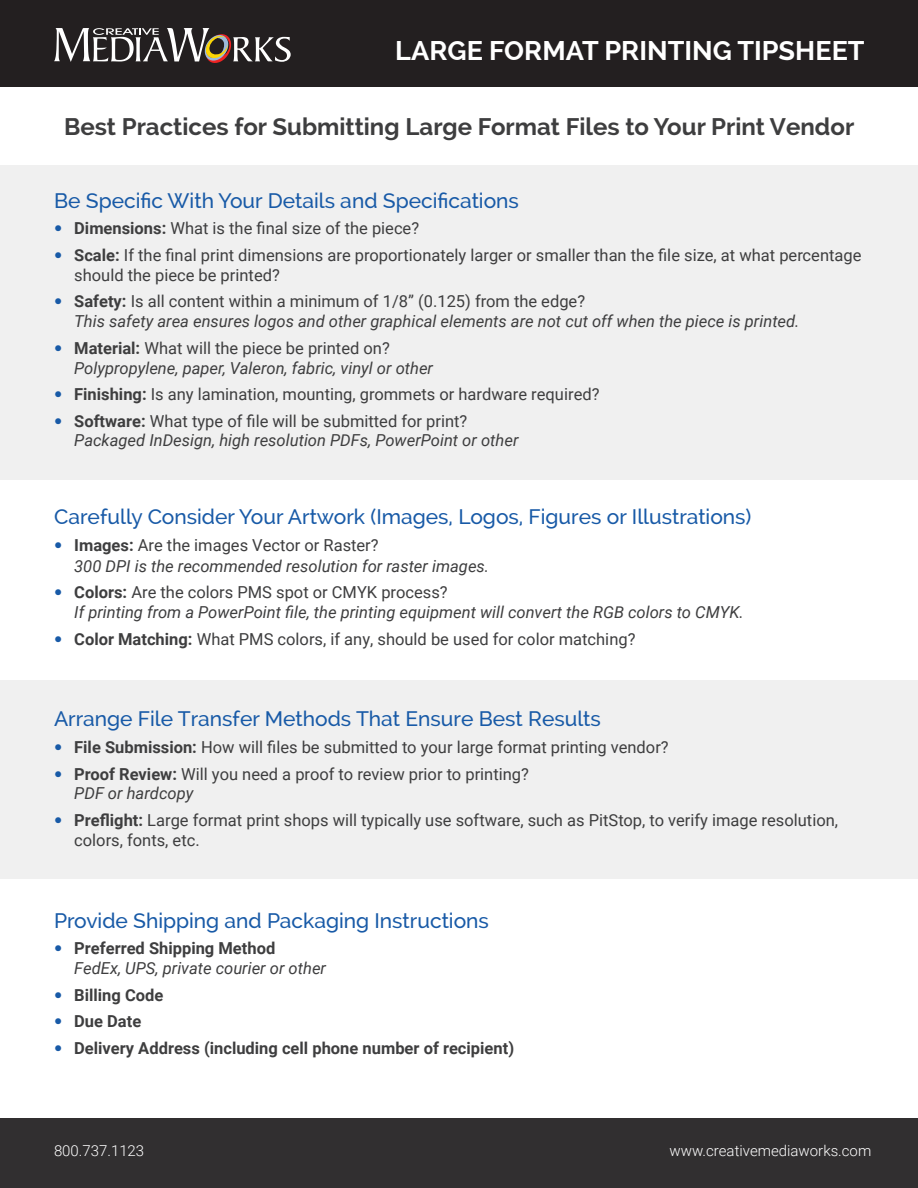
<style>
.page{position:relative;width:918px;height:1188px;background:#fff}
.page>*{position:absolute;margin:0;border:0;box-sizing:border-box;transform-origin:0 0}
.t1{font:700 27px "Raleway";color:#fff}
.t2{font:700 24px "Raleway";color:#3e3e3f}
.t3{font:500 21px "Raleway";color:#185aa7}
.t4{font:italic 16.5px/19.8px "Roboto";color:#3e3e3f}
.t5{font:16.5px/19.8px "Roboto";color:#3e3e3f}
.t6{font:700 16.5px "Roboto";color:#3e3e3f}
.t7{font:300 15px "Roboto";color:#fff}
.s1{font-family:"Avenir Next";font-weight:700;color:#185aa7}
.s2{font-weight:700}
.s3{font-family:"Avenir Next";font-weight:700;font-style:normal;color:#185aa7}
.s4{font-weight:700;font-style:normal}
.s5{font-style:normal}
.s6{font-style:italic}
.s7{font-family:"Avenir Next";color:#185aa7}
</style>
<div class="page">
<div style="left:0;top:0;width:918px;height:87px;background:#231f20"></div>
<div style="left:0;top:1119px;width:918px;height:69px;background:#312f30"></div>
<div style="left:0;top:165px;width:918px;height:315px;background:#f0f0f0"></div>
<div style="left:0;top:680px;width:918px;height:199px;background:#f0f0f0"></div>
<svg style="left:54px;top:28px;width:237px;height:35px"></svg>
<p class="t1" style="left:395px;top:35px;width:471px">LARGE FORMAT PRINTING TIPSHEET</p>
<p class="t2" style="left:64px;top:113px;width:792px">Best Practices for Submitting Large Format Files to Your Print Vendor</p>
<p class="t3" style="left:54px;top:188px;width:466px">Be Specific With Your Details and Specifications</p>
<p class="t5" style="left:54px;top:218px;width:367px"><span class="s1">•</span> <span class="s2">Dimensions:</span> What is the final size of the piece?</p>
<p class="t5" style="left:74px;top:245px;width:789px;text-indent:-20px"><span class="s1">•</span> <span class="s2">Scale:</span> If the final print dimensions are proportionately larger or smaller than the file size, at what percentage should the piece be printed?</p>
<p class="t4" style="left:74px;top:291px;width:727px;text-indent:-20px"><span class="s3">•</span> <span class="s4">Safety:</span> <span class="s5">Is all content within a minimum of 1/8” (0.125) from the edge?<br></span>This safety area ensures logos and other graphical elements are not cut off when the piece is printed.</p>
<p class="t4" style="left:74px;top:337px;width:360px;text-indent:-20px"><span class="s3">•</span> <span class="s4">Material:</span> <span class="s5">What will the piece be printed on?<br></span>Polypropylene, paper, Valeron, fabric, vinyl or other</p>
<p class="t5" style="left:54px;top:384px;width:547px"><span class="s1">•</span> <span class="s2">Finishing:</span> Is any lamination, mounting, grommets or hardware required?</p>
<p class="t4" style="left:74px;top:410px;width:446px;text-indent:-20px"><span class="s3">•</span> <span class="s4">Software:</span> <span class="s5">What type of file will be submitted for print?<br></span>Packaged InDesign, high resolution PDFs, PowerPoint or other</p>
<p class="t3" style="left:54px;top:505px;width:699px">Carefully Consider Your Artwork (Images, Logos, Figures or Illustrations)</p>
<p class="t4" style="left:74px;top:534px;width:416px;line-height:21px;text-indent:-20px"><span class="s3">•</span> <span class="s4">Images:</span> <span class="s5">Are the images Vector or Raster?<br></span>300 DPI is the recommended resolution for raster images.</p>
<p class="t4" style="left:74px;top:582px;width:671px;text-indent:-20px"><span class="s3">•</span> <span class="s4">Colors:</span> <span class="s5">Are the colors PMS spot or CMYK process?<br></span>If printing from a PowerPoint file, the printing equipment will convert the RGB colors to CMYK.</p>
<p class="t5" style="left:54px;top:628px;width:583px"><span class="s1">•</span> <span class="s2">Color Matching:</span> What PMS colors, if any, should be used for color matching?</p>
<p class="t3" style="left:54px;top:707px;width:548px">Arrange File Transfer Methods That Ensure Best Results</p>
<p class="t5" style="left:54px;top:737px;width:616px"><span class="s1">•</span> <span class="s2">File Submission:</span> How will files be submitted to your large format printing vendor?</p>
<p class="t5" style="left:74px;top:763px;width:456px;text-indent:-20px"><span class="s1">•</span> <span class="s2">Proof Review:</span> Will you need a proof to review prior to printing?<br><span class="s6">PDF or hardcopy</span></p>
<p class="t5" style="left:74px;top:810px;width:765px;text-indent:-20px"><span class="s1">•</span> <span class="s2">Preflight:</span> Large format print shops will typically use software, such as PitStop, to verify image resolution, colors, fonts, etc.</p>
<p class="t3" style="left:54px;top:908px;width:436px">Provide Shipping and Packaging Instructions</p>
<p class="t4" style="left:74px;top:938px;width:253px;text-indent:-20px"><span class="s3">•</span> <span class="s4">Preferred Shipping Method<br></span>FedEx, UPS, private courier or other</p>
<p class="t6" style="left:54px;top:983px;width:111px"><span class="s7">•</span> Billing Code</p>
<p class="t6" style="left:54px;top:1010px;width:89px"><span class="s7">•</span> Due Date</p>
<p class="t6" style="left:54px;top:1036px;width:462px"><span class="s7">•</span> Delivery Address (including cell phone number of recipient)</p>
<p class="t7" style="left:54px;top:1140px;width:92px">800.737.1123</p>
<p class="t7" style="left:670px;top:1140px;width:203px">www.creativemediaworks.com</p>
</div>
